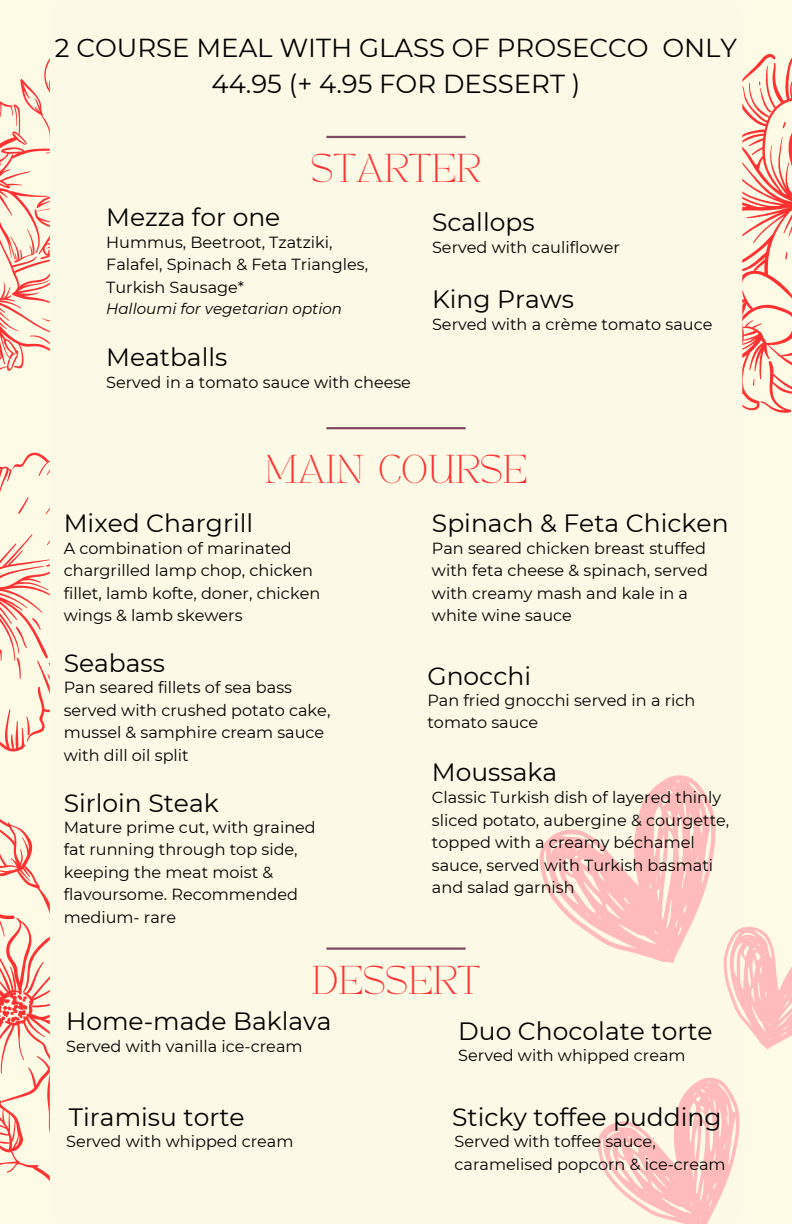
<style>
.page{position:relative;width:792px;height:1224px;background:#fdfae6}
.page>*{position:absolute;margin:0;border:0;box-sizing:border-box;transform-origin:0 0}
.t1{font:28.1px "TANPARFAIT";color:#ff3131}
.t2{font:26px/36px "Montserrat";color:#000;text-align:center}
.t3{font:25px "Montserrat";color:#000}
.t4{font:16.1px/22.5px "Montserrat";color:#000}
.t5{font:italic 15.1px "Montserrat";color:#000}
</style>
<div class="page">
<svg style="left:742px;top:54px;width:50px;height:359px"></svg>
<svg style="left:0;top:58px;width:50px;height:297px"></svg>
<svg style="left:0;top:355px;width:50px;height:397px"></svg>
<svg style="left:0;top:819px;width:50px;height:362px"></svg>
<svg style="left:597px;top:1077px;width:143px;height:147px"></svg>
<svg style="left:723px;top:927px;width:69px;height:123px"></svg>
<svg style="left:539px;top:775px;width:177px;height:188px"></svg>
<hr style="left:326px;top:427px;width:140px;height:2px;background:#804a64">
<hr style="left:326px;top:136px;width:140px;height:2px;background:#804a64">
<hr style="left:326px;top:947px;width:140px;height:3px;background:#804a64">
<h2 class="t2" style="left:55px;top:30px;width:684px">2 COURSE MEAL WITH GLASS OF PROSECCO ONLY<br>44.95 (+ 4.95 FOR DESSERT )</h2>
<p class="t1" style="left:311px;top:152px;width:172px">STARTER</p>
<h1 class="t3" style="left:106px;top:202px;width:176px">Mezza for one</h1>
<p class="t4" style="left:106px;top:231px;width:228px">Hummus, Beetroot, Tzatziki,</p>
<h1 class="t4" style="left:106px;top:253px;width:264px">Falafel, Spinach &amp; Feta Triangles,</h1>
<h2 class="t4" style="left:106px;top:276px;width:139px">Turkish Sausage*</h2>
<p class="t5" style="left:106px;top:299px;width:237px">Halloumi for vegetarian option</p>
<p class="t3" style="left:106px;top:342px;width:123px">Meatballs</p>
<h2 class="t4" style="left:106px;top:370px;width:306px">Served in a tomato sauce with cheese</h2>
<p class="t3" style="left:432px;top:207px;width:104px">Scallops</p>
<p class="t4" style="left:432px;top:236px;width:189px">Served with cauliflower</p>
<p class="t3" style="left:432px;top:284px;width:144px">King Praws</p>
<h2 class="t4" style="left:432px;top:312px;width:282px">Served with a crème tomato sauce</h2>
<p class="t1" style="left:265px;top:453px;width:264px">MAIN COURSE</p>
<p class="t3" style="left:64px;top:508px;width:191px">Mixed Chargrill</p>
<h1 class="t4" style="left:64px;top:537px;width:258px">A combination of marinated chargrilled lamp chop, chicken fillet, lamb kofte, doner, chicken wings &amp; lamb skewers</h1>
<h2 class="t3" style="left:64px;top:648px;width:103px">Seabass</h2>
<p class="t4" style="left:64px;top:676px;width:268px">Pan seared fillets of sea bass served with crushed potato cake, mussel &amp; samphire cream sauce with dill oil split</p>
<h2 class="t3" style="left:64px;top:787px;width:157px">Sirloin Steak</h2>
<p class="t4" style="left:64px;top:816px;width:254px">Mature prime cut, with grained fat running through top side, keeping the meat moist &amp; flavoursome. Recommended medium- rare</p>
<h2 class="t3" style="left:432px;top:508px;width:298px">Spinach &amp; Feta Chicken</h2>
<p class="t4" style="left:432px;top:537px;width:277px">Pan seared chicken breast stuffed with feta cheese &amp; spinach, served with creamy mash and kale in a white wine sauce</p>
<h2 class="t3" style="left:427px;top:660px;width:105px">Gnocchi</h2>
<p class="t4" style="left:427px;top:689px;width:270px">Pan fried gnocchi served in a rich tomato sauce</p>
<h2 class="t3" style="left:432px;top:757px;width:127px">Moussaka</h2>
<p class="t4" style="left:432px;top:786px;width:299px">Classic Turkish dish of layered thinly sliced potato, aubergine &amp; courgette, topped with a creamy béchamel sauce, served with Turkish basmati and salad garnish</p>
<h2 class="t1" style="left:312px;top:963px;width:170px">DESSERT</h2>
<p class="t3" style="left:66px;top:1006px;width:267px">Home-made Baklava</p>
<h1 class="t4" style="left:66px;top:1035px;width:238px">Served with vanilla ice-cream</h1>
<h2 class="t3" style="left:458px;top:1015px;width:256px">Duo Chocolate torte</h2>
<h2 class="t4" style="left:458px;top:1044px;width:229px">Served with whipped cream</h2>
<p class="t3" style="left:69px;top:1102px;width:177px">Tiramisu torte</p>
<p class="t4" style="left:66px;top:1130px;width:229px">Served with whipped cream</p>
<p class="t3" style="left:452px;top:1102px;width:271px">Sticky toffee pudding</p>
<h2 class="t4" style="left:455px;top:1130px;width:203px">Served with toffee sauce,</h2>
<h2 class="t4" style="left:455px;top:1153px;width:273px">caramelised popcorn &amp; ice-cream</h2>
</div>
